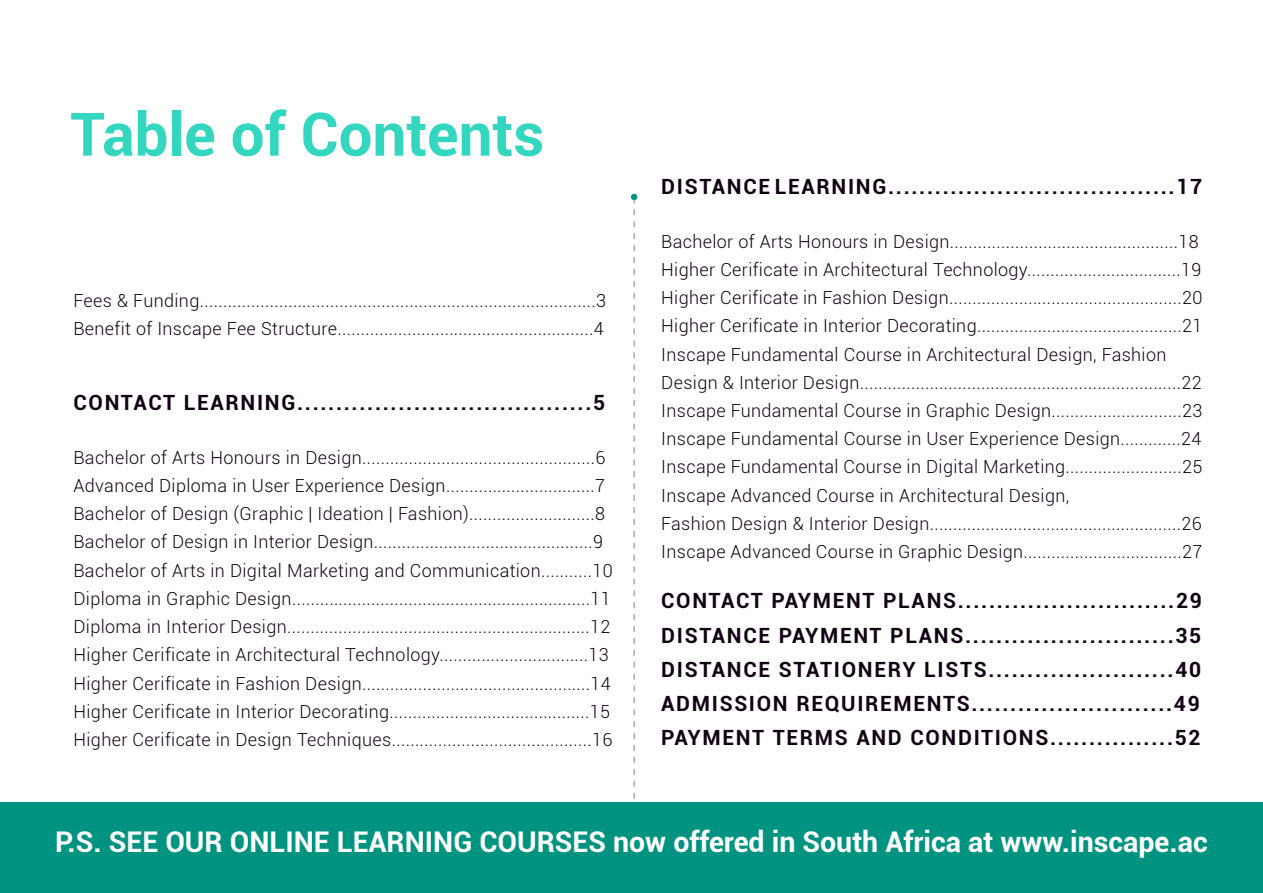
<style>
.page{position:relative;width:1263px;height:893px;background:#fff}
.page>*{position:absolute;margin:0;border:0;box-sizing:border-box;transform-origin:0 0}
.t1{font:700 60px "Roboto";color:#33d6bf}
.t2{font:700 28.5px "Roboto";color:#fff}
.t3{font:700 21px/34.2px "Roboto";letter-spacing:.08em;color:#120314;text-align:justify}
.t4{font:300 18px/28.2px "Roboto";letter-spacing:.02em;color:#120314}
</style>
<div class="page">
<div style="left:1px;top:803px;width:1262px;height:90px;background:#009480"></div>
<svg style="left:631px;top:194px;width:6px;height:609px"></svg>
<h1 class="t1" style="left:70px;top:92px;width:475px">Table of Contents</h1>
<p class="t4" style="left:74px;top:286px;width:534px">Fees &amp; Funding.....................................................................................3<br>Benefit of Inscape Fee Structure.......................................................4</p>
<p class="t3" style="left:74px;top:385px;width:533px">CONTACT LEARNING......................................5</p>
<p class="t4" style="left:74px;top:443px;width:541px">Bachelor of Arts Honours in Design..................................................6<br>Advanced Diploma in User Experience Design................................7<br>Bachelor of Design (Graphic | Ideation | Fashion)...........................8<br>Bachelor of Design in Interior Design...............................................9<br>Bachelor of Arts in Digital Marketing and Communication...........10<br>Diploma in Graphic Design................................................................11<br>Diploma in Interior Design.................................................................12<br>Higher Cerificate in Architectural Technology................................13<br>Higher Cerificate in Fashion Design.................................................14<br>Higher Cerificate in Interior Decorating...........................................15<br>Higher Cerificate in Design Techniques...........................................16</p>
<p class="t3" style="left:661px;top:169px;width:542px">DISTANCE LEARNING.....................................17</p>
<p class="t4" style="left:661px;top:227px;width:543px">Bachelor of Arts Honours in Design.................................................18<br>Higher Cerificate in Architectural Technology.................................19<br>Higher Cerificate in Fashion Design..................................................20<br>Higher Cerificate in Interior Decorating............................................21<br>Inscape Fundamental Course in Architectural Design, Fashion Design &amp; Interior Design.....................................................................22<br>Inscape Fundamental Course in Graphic Design............................23<br>Inscape Fundamental Course in User Experience Design.............24<br>Inscape Fundamental Course in Digital Marketing.........................25<br>Inscape Advanced Course in Architectural Design,<br>Fashion Design &amp; Interior Design......................................................26<br>Inscape Advanced Course in Graphic Design..................................27</p>
<p class="t3" style="left:661px;top:583px;width:542px">CONTACT PAYMENT PLANS............................29<br>DISTANCE PAYMENT PLANS...........................35<br>DISTANCE STATIONERY LISTS........................40<br>ADMISSION REQUIREMENTS..........................49<br>PAYMENT TERMS AND CONDITIONS................52</p>
<h2 class="t2" style="left:55px;top:822px;width:1154px">P.S. SEE OUR ONLINE LEARNING COURSES now offered in South Africa at www.inscape.ac</h2>
</div>
